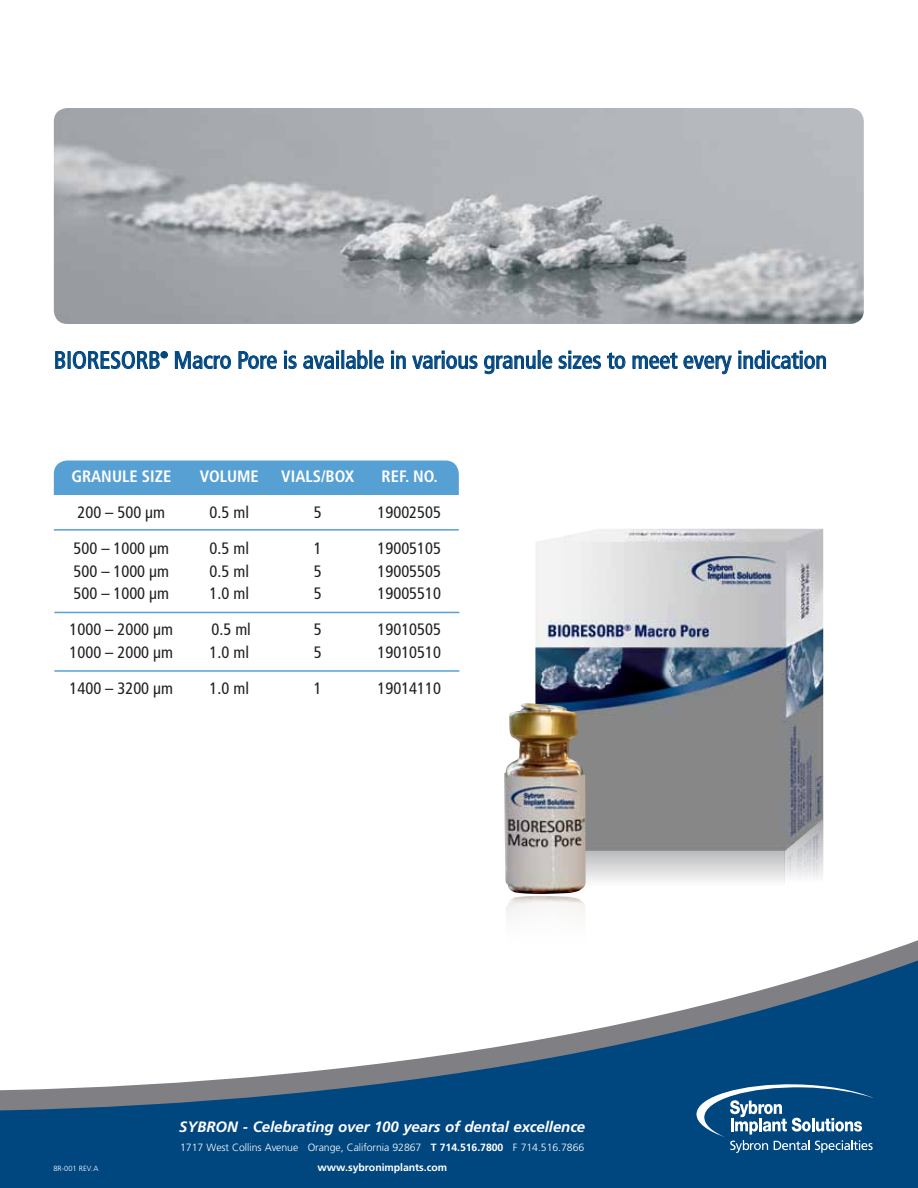
<style>
.page{position:relative;width:918px;height:1188px;background:#fff}
.page>*{position:absolute;margin:0;border:0;box-sizing:border-box;transform-origin:0 0}
.t1{font:condensed 24px "Frutiger LT Std";color:#00467f}
.t2{font:condensed 16.5px "Frutiger LT Std";color:#231f20}
.t3{font:700 condensed 16.5px "Frutiger LT Std";color:#fff}
.t4{font:italic 700 15px "Frutiger LT Std";letter-spacing:-.005em;color:#fff}
.t5{font:300 10.5px "Frutiger LT Std";letter-spacing:-.005em;color:#fff}
.t6{font:700 10.5px "Frutiger LT Std";letter-spacing:-.005em;color:#fff}
.t7{font:700 condensed 9px "Frutiger LT Std";color:#00467f}
.t8{font:300 7.5px "Frutiger LT Std";letter-spacing:-.005em;color:#fff}
.s1{font-weight:700}
</style>
<div class="page">
<svg style="left:0;top:940px;width:918px;height:248px;fill:#00467f"></svg>
<svg style="left:697px;top:1084px;width:177px;height:69px;background:#326a98"></svg>
<div style="left:54px;top:460px;width:405px;height:35px;background:#56a0d3"></div>
<img style="left:54px;top:108px;width:810px;height:216px">
<svg style="left:55px;top:351px;width:113px;height:18px"></svg>
<svg style="left:175px;top:351px;width:56px;height:18px"></svg>
<svg style="left:238px;top:351px;width:39px;height:18px"></svg>
<svg style="left:284px;top:351px;width:13px;height:18px"></svg>
<svg style="left:303px;top:350px;width:81px;height:19px"></svg>
<svg style="left:391px;top:351px;width:15px;height:18px"></svg>
<svg style="left:412px;top:351px;width:66px;height:18px"></svg>
<svg style="left:484px;top:350px;width:117px;height:25px"></svg>
<svg style="left:607px;top:352px;width:19px;height:17px"></svg>
<svg style="left:632px;top:352px;width:100px;height:23px"></svg>
<svg style="left:739px;top:350px;width:87px;height:19px"></svg>
<hr style="left:54px;top:529px;width:405px;height:2px;background:#56a0d3">
<hr style="left:54px;top:612px;width:405px;height:1px;background:#56a0d3">
<hr style="left:54px;top:670px;width:405px;height:2px;background:#56a0d3">
<img style="left:586px;top:851px;width:198px;height:94px">
<img style="left:784px;top:851px;width:39px;height:132px">
<img style="left:535px;top:529px;width:288px;height:322px">
<img style="left:504px;top:703px;width:82px;height:191px">
<img style="left:504px;top:896px;width:82px;height:191px">
<h1 class="t1" style="left:54px;top:346px;width:108px">BIORESORB</h1>
<p class="t7" style="left:161px;top:349px;width:9px">®</p>
<h1 class="t1" style="left:174px;top:346px;width:655px">Macro Pore is available in various granule sizes to meet every indication</h1>
<p class="t3" style="left:71px;top:467px;width:101px">GRANULE SIZE</p>
<p class="t3" style="left:200px;top:467px;width:60px">VOLUME</p>
<p class="t3" style="left:281px;top:467px;width:75px">VIALS/BOX</p>
<p class="t3" style="left:382px;top:467px;width:57px">REF. NO.</p>
<p class="t2" style="left:78px;top:503px;width:89px">200 – 500 µm</p>
<p class="t2" style="left:210px;top:503px;width:41px">0.5 ml</p>
<p class="t2" style="left:314px;top:503px;width:9px">5</p>
<p class="t2" style="left:378px;top:503px;width:65px">19002505</p>
<p class="t2" style="left:74px;top:539px;width:97px">500 – 1000 µm</p>
<p class="t2" style="left:210px;top:539px;width:41px">0.5 ml</p>
<p class="t2" style="left:314px;top:539px;width:9px">1</p>
<p class="t2" style="left:378px;top:539px;width:65px">19005105</p>
<p class="t2" style="left:74px;top:561px;width:97px">500 – 1000 µm</p>
<p class="t2" style="left:210px;top:561px;width:41px">0.5 ml</p>
<p class="t2" style="left:314px;top:561px;width:9px">5</p>
<p class="t2" style="left:378px;top:561px;width:65px">19005505</p>
<p class="t2" style="left:74px;top:584px;width:97px">500 – 1000 µm</p>
<p class="t2" style="left:210px;top:584px;width:41px">1.0 ml</p>
<p class="t2" style="left:314px;top:584px;width:9px">5</p>
<p class="t2" style="left:378px;top:584px;width:65px">19005510</p>
<p class="t2" style="left:70px;top:620px;width:105px">1000 – 2000 µm</p>
<p class="t2" style="left:212px;top:620px;width:41px">0.5 ml</p>
<p class="t2" style="left:314px;top:620px;width:9px">5</p>
<p class="t2" style="left:378px;top:620px;width:65px">19010505</p>
<p class="t2" style="left:70px;top:642px;width:105px">1000 – 2000 µm</p>
<p class="t2" style="left:210px;top:642px;width:41px">1.0 ml</p>
<p class="t2" style="left:314px;top:642px;width:9px">5</p>
<p class="t2" style="left:378px;top:642px;width:65px">19010510</p>
<p class="t2" style="left:70px;top:678px;width:105px">1400 – 3200 µm</p>
<p class="t2" style="left:210px;top:678px;width:41px">1.0 ml</p>
<p class="t2" style="left:314px;top:678px;width:9px">1</p>
<p class="t2" style="left:378px;top:678px;width:65px">19014110</p>
<p class="t4" style="left:179px;top:1117px;width:408px">Sybron - Celebrating over 100 years of dental excellence</p>
<p class="t5" style="left:180px;top:1141px;width:406px">1717 West Collins Avenue Orange, California 92867 <span class="s1">T 714.516.7800</span> F 714.516.7866</p>
<p class="t8" style="left:54px;top:1165px;width:46px">8R-001 REV.A</p>
<p class="t6" style="left:317px;top:1161px;width:131px">www.sybronimplants.com</p>
</div>
